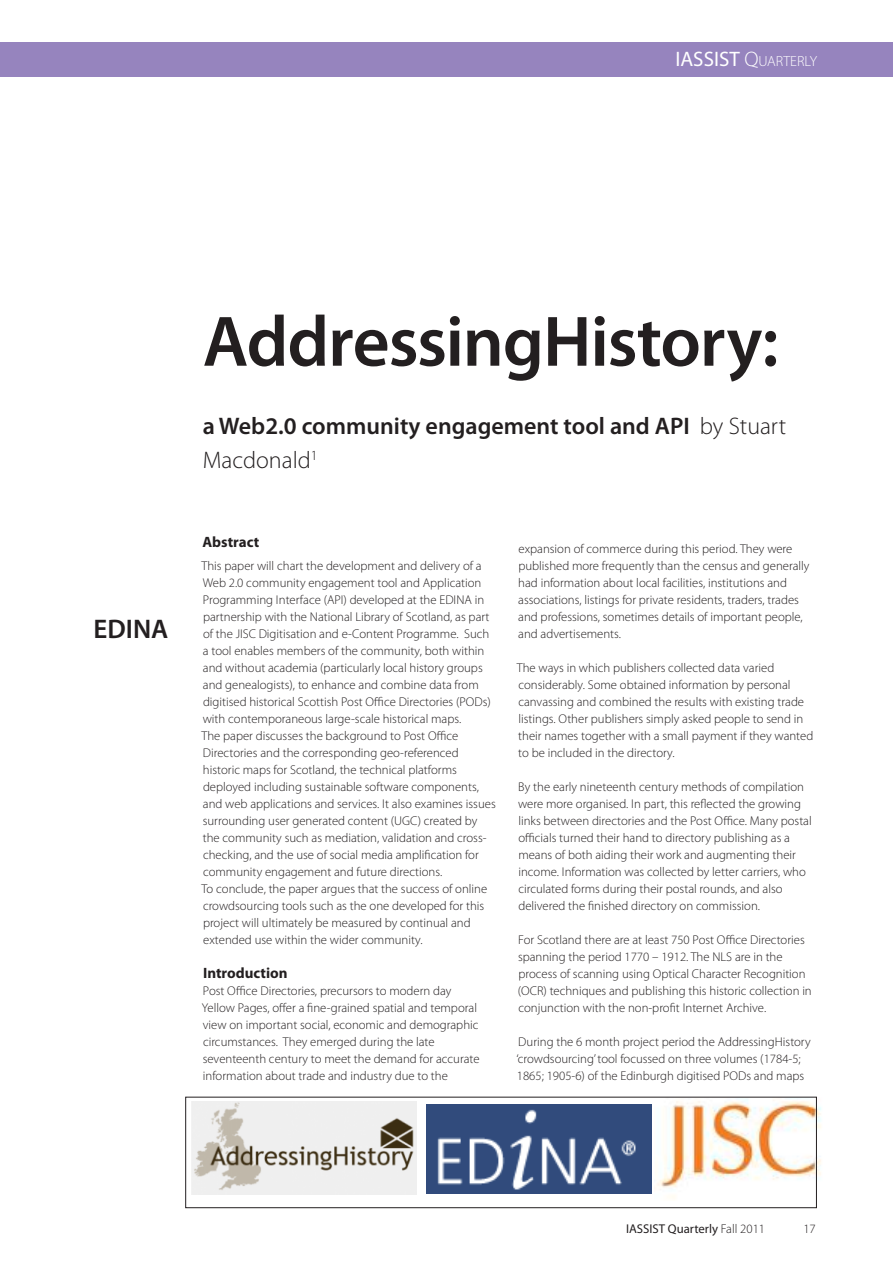
<style>
.page{position:relative;width:893px;height:1263px;background:#fff}
.page>*{position:absolute;margin:0;border:0;box-sizing:border-box;transform-origin:0 0}
.Headline{font:600 72px "Myriad Pro";letter-spacing:-.015em;color:#231f20}
.t1{font:600 27px "Myriad Pro";color:#231f20}
.Standfirst{font:600 24px/34px "Myriad Pro";color:#231f20}
.Subhead1{font:700 15px "Myriad Pro";color:#231f20}
.t2{font:300 14.7px "Myriad Pro";color:#fff}
.t3{font:300 12.75px/17px "Myriad Pro";color:#231f20}
.t4{font:12.75px "Myriad Pro";color:#231f20}
.s1{font-weight:400;font-size:21px}
.s2{font-size:21px}
.s3{font-weight:300}
</style>
<div class="page">
<div style="left:0;top:43px;width:893px;height:34px;background:#9684be"></div>
<img style="left:191px;top:1101px;width:225px;height:94px">
<svg style="left:426px;top:1104px;width:229px;height:90px"></svg>
<img style="left:427px;top:1105px;width:225px;height:88px">
<img style="left:655px;top:1099px;width:166px;height:99px">
<div style="left:185px;top:1097px;width:632px;height:111px;border:1px solid #231f20"></div>
<p class="t2" style="left:675px;top:52px;width:143px"><span class="s1">IASSIST</span> <span class="s2">Q</span>UARTERLY</p>
<p class="t1" style="left:94px;top:612px;width:76px">EDINA</p>
<p class="Headline" style="left:203px;top:296px;width:577px">AddressingHistory:</p>
<p class="Standfirst" style="left:203px;top:408px;width:585px">a Web2.0 community engagement tool and API <span class="s3">by Stuart<br>Macdonald</span><sup>1</sup></p>
<p class="Subhead1" style="left:202px;top:532px;width:58px">Abstract</p>
<p class="t3" style="left:202px;top:557px;width:291px">This paper will chart the development and delivery of a Web 2.0 community engagement tool and Application Programming Interface (API) developed at the EDINA in partnership with the National Library of Scotland, as part of the JISC Digitisation and e-Content Programme. Such a tool enables members of the community, both within and without academia (particularly local history groups and genealogists), to enhance and combine data from digitised historical Scottish Post Office Directories (PODs) with contemporaneous large-scale historical maps.</p>
<p class="t3" style="left:202px;top:727px;width:296px">The paper discusses the background to Post Office Directories and the corresponding geo-referenced historic maps for Scotland, the technical platforms deployed including sustainable software components, and web applications and services. It also examines issues surrounding user generated content (UGC) created by the community such as mediation, validation and cross&shy;checking, and the use of social media amplification for community engagement and future directions.</p>
<p class="t3" style="left:202px;top:880px;width:287px">To conclude, the paper argues that the success of online crowdsourcing tools such as the one developed for this project will ultimately be measured by continual and extended use within the wider community.</p>
<p class="Subhead1" style="left:203px;top:963px;width:86px">Introduction</p>
<p class="t3" style="left:202px;top:982px;width:279px">Post Office Directories, precursors to modern day Yellow Pages, offer a fine-grained spatial and temporal view on important social, economic and demographic circumstances. They emerged during the late seventeenth century to meet the demand for accurate information about trade and industry due to the</p>
<p class="t3" style="left:518px;top:540px;width:293px">expansion of commerce during this period. They were published more frequently than the census and generally had information about local facilities, institutions and associations, listings for private residents, traders, trades and professions, sometimes details of important people, and advertisements.</p>
<p class="t3" style="left:517px;top:659px;width:298px">The ways in which publishers collected data varied considerably. Some obtained information by personal canvassing and combined the results with existing trade listings. Other publishers simply asked people to send in their names together with a small payment if they wanted to be included in the directory.</p>
<p class="t3" style="left:518px;top:778px;width:295px">By the early nineteenth century methods of compilation were more organised. In part, this reflected the growing links between directories and the Post Office. Many postal officials turned their hand to directory publishing as a means of both aiding their work and augmenting their income. Information was collected by letter carriers, who circulated forms during their postal rounds, and also delivered the finished directory on commission.</p>
<p class="t3" style="left:518px;top:931px;width:295px">For Scotland there are at least 750 Post Office Directories spanning the period 1770 – 1912. The NLS are in the process of scanning using Optical Character Recognition (OCR) techniques and publishing this historic collection in conjunction with the non-profit Internet Archive.</p>
<p class="t3" style="left:516px;top:1033px;width:296px">During the 6 month project period the AddressingHistory ‘crowdsourcing’ tool focussed on three volumes (1784-5;<br>1865; 1905-6) of the Edinburgh digitised PODs and maps</p>
<p class="t4" style="left:626px;top:1221px;width:140px">IASSIST Quarterly <span class="s3">Fall 2011</span></p>
<p class="t3" style="left:803px;top:1220px;width:14px">17</p>
</div>
